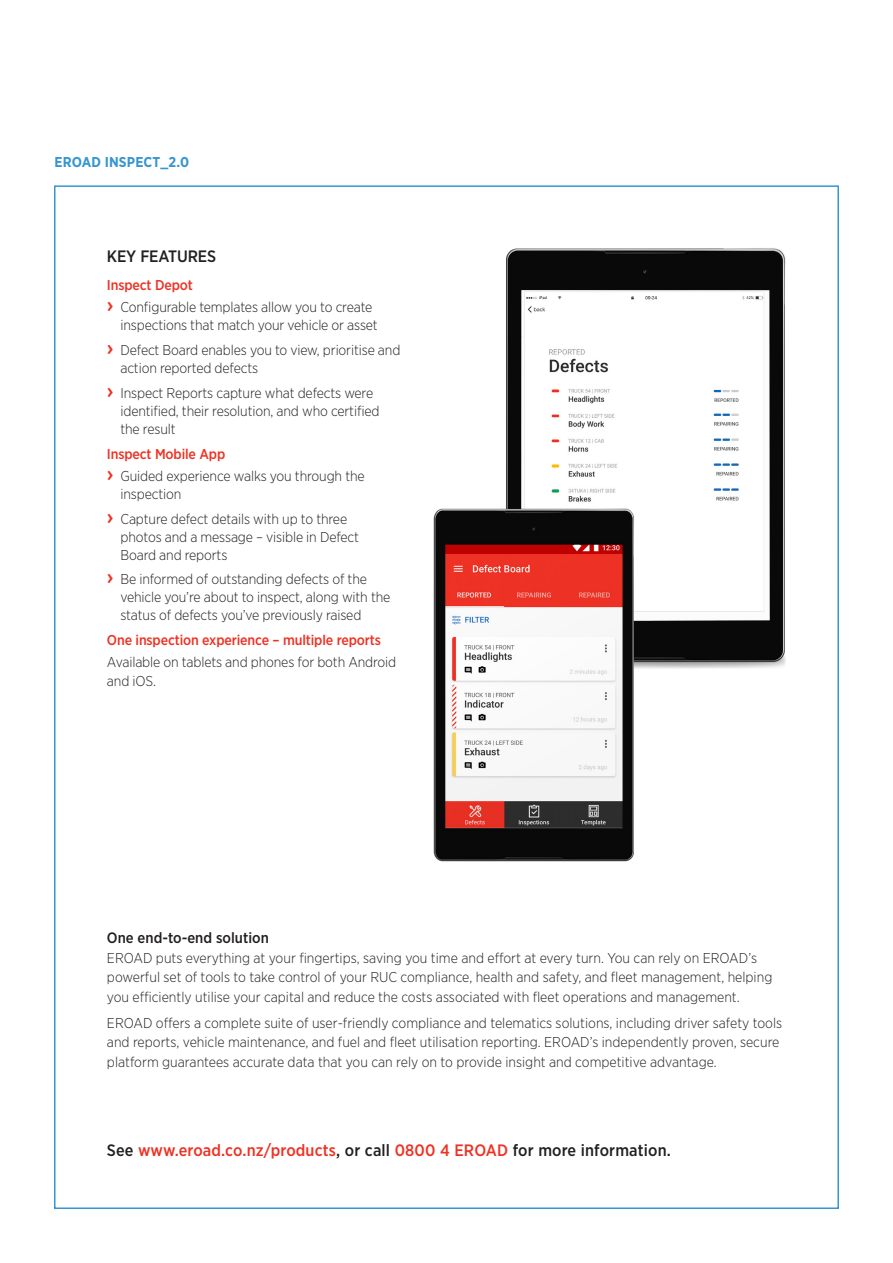
<style>
.page{position:relative;width:893px;height:1263px;background:#fff}
.page>*{position:absolute;margin:0;border:0;box-sizing:border-box;transform-origin:0 0}
.t1{font:500 16.5px "Gotham Narrow";letter-spacing:.01em;color:#ef3122}
.Key_Features_Benefit{font:500 16.5px "Gotham Narrow";letter-spacing:-.01em;color:#231f20}
.t2{font:500 15px "Gotham Narrow";color:#231f20}
.Black_body_copy{font:300 14.25px/18px "Gotham Narrow";letter-spacing:-.01em;color:#231f20}
.Key_Features_Benefit-2{font:500 14.25px "Gotham Narrow";letter-spacing:-.01em;color:#ef3122}
.Document_header__2nd{font:700 14.25px "Gotham Narrow";letter-spacing:.01em;color:#3696d2}
.s1{font-weight:500;font-size:21px;color:#ef3122}
.s2{color:#231f20}
</style>
<div class="page">
<img style="left:506px;top:248px;width:280px;height:421px">
<img style="left:433px;top:507px;width:204px;height:355px">
<p class="Document_header__2nd" style="left:55px;top:153px;width:136px">EROAD INSPECT_2.0</p>
<p class="Key_Features_Benefit" style="left:107px;top:246px;width:111px">KEY FEATURES</p>
<p class="Key_Features_Benefit-2" style="left:107px;top:276px;width:87px">Inspect Depot</p>
<p class="Black_body_copy" style="left:120px;top:298px;width:259px;text-indent:-14px"><span class="s1">›</span> Configurable templates allow you to create inspections that match your vehicle or asset</p>
<p class="Black_body_copy" style="left:120px;top:341px;width:281px;text-indent:-14px"><span class="s1">›</span> Defect Board enables you to view, prioritise and action reported defects</p>
<p class="Black_body_copy" style="left:120px;top:384px;width:261px;text-indent:-14px"><span class="s1">›</span> Inspect Reports capture what defects were identified, their resolution, and who certified the result</p>
<p class="Key_Features_Benefit-2" style="left:107px;top:445px;width:120px">Inspect Mobile App</p>
<p class="Black_body_copy" style="left:120px;top:467px;width:246px;text-indent:-14px"><span class="s1">›</span> Guided experience walks you through the inspection</p>
<p class="Black_body_copy" style="left:120px;top:509px;width:240px;text-indent:-14px"><span class="s1">›</span> Capture defect details with up to three photos and a message – visible in Defect<br>Board and reports</p>
<p class="Black_body_copy" style="left:120px;top:570px;width:271px;text-indent:-14px"><span class="s1">›</span> Be informed of outstanding defects of the vehicle you’re about to inspect, along with the status of defects you’ve previously raised</p>
<p class="Key_Features_Benefit-2" style="left:107px;top:631px;width:276px">One inspection experience – multiple reports</p>
<p class="Black_body_copy" style="left:107px;top:652px;width:291px;line-height:19.5px">Available on tablets and phones for both Android and iOS.</p>
<p class="t2" style="left:107px;top:928px;width:163px">One end-to-end solution</p>
<p class="Black_body_copy" style="left:107px;top:947px;width:667px;line-height:19.5px">EROAD puts everything at your fingertips, saving you time and effort at every turn. You can rely on EROAD’s powerful set of tools to take control of your RUC compliance, health and safety, and fleet management, helping you efficiently utilise your capital and reduce the costs associated with fleet operations and management.</p>
<p class="Black_body_copy" style="left:107px;top:1013px;width:677px;line-height:19.5px">EROAD offers a complete suite of user-friendly compliance and telematics solutions, including driver safety tools and reports, vehicle maintenance, and fuel and fleet utilisation reporting. EROAD’s independently proven, secure platform guarantees accurate data that you can rely on to provide insight and competitive advantage.</p>
<p class="t1" style="left:107px;top:1139px;width:565px"><span class="s2">See</span> www.eroad.co.nz/products<span class="s2">, or call</span> 0800 4 EROAD <span class="s2">for more information.</span></p>
</div>
